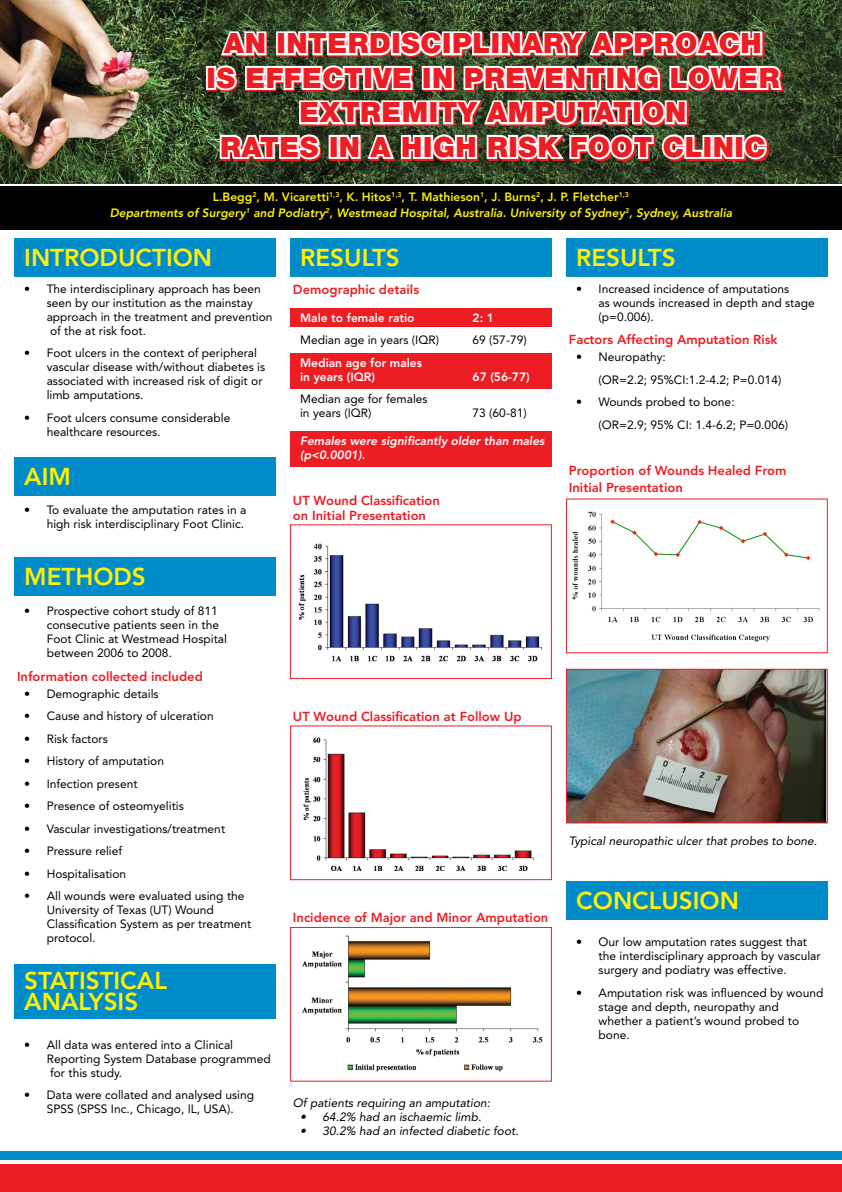
<style>
.page{position:relative;width:842px;height:1192px;background:#fff}
.page>*{position:absolute;margin:0;border:0;box-sizing:border-box;transform-origin:0 0}
.t1{font:900 28px/34.5px "Helvetica Neue";letter-spacing:.02em;color:#ed1d24;text-align:center}
.t2{font:800 24.25px/21px "Avenir";color:#fff200}
.t3{font:800 13px/15px "Avenir";color:#ed1d24}
.t4{font:12px/14px "Avenir";color:#000}
.t5{font:italic 800 12px/15.8px "Avenir";color:#fff200;text-align:center}
.t6{font:italic 12px "Avenir";color:#000}
.t7{font:800 12px/14px "Avenir";color:#fff}
.t8{font:italic 800 12px/14px "Avenir";color:#fff}
.s1{font-style:normal}
</style>
<div class="page">
<div style="left:290px;top:354px;width:262px;height:35px;background:#ed1d24"></div>
<div style="left:290px;top:431px;width:262px;height:36px;background:#ed1d24"></div>
<div style="left:290px;top:309px;width:262px;height:18px;background:#ed1d24"></div>
<img style="left:0;top:0;width:842px;height:184px">
<svg style="left:207px;top:32px;width:577px;height:129px;background:#324526"></svg>
<div style="left:206px;top:66px;width:10px;height:24px;border:4px solid #fff"></div>
<svg style="left:213px;top:29px;width:573px;height:63px"></svg>
<svg style="left:218px;top:98px;width:551px;height:64px"></svg>
<div style="left:0;top:186px;width:842px;height:44px;background:#000"></div>
<div style="left:14px;top:238px;width:262px;height:39px;background:#008cc8"></div>
<div style="left:14px;top:457px;width:262px;height:38px;background:#008cc8"></div>
<div style="left:14px;top:557px;width:262px;height:38px;background:#008cc8"></div>
<div style="left:14px;top:964px;width:262px;height:55px;background:#008cc8"></div>
<div style="left:290px;top:238px;width:262px;height:39px;background:#008cc8"></div>
<div style="left:566px;top:238px;width:262px;height:39px;background:#008cc8"></div>
<div style="left:0;top:1164px;width:842px;height:28px;background:#ed1d24"></div>
<div style="left:0;top:1151px;width:842px;height:9px;background:#008cc8"></div>
<img style="left:302px;top:935px;width:241px;height:137px">
<div style="left:290px;top:927px;width:262px;height:155px;border:1px solid #ed1d24"></div>
<img style="left:572px;top:511px;width:248px;height:131px">
<div style="left:566px;top:499px;width:262px;height:154px;border:1px solid #ed1d24"></div>
<img style="left:568px;top:671px;width:258px;height:150px">
<div style="left:566px;top:669px;width:262px;height:154px;border:1px solid #ed1d24"></div>
<div style="left:566px;top:881px;width:262px;height:38px;background:#008cc8"></div>
<img style="left:298px;top:543px;width:244px;height:119px">
<div style="left:290px;top:524px;width:262px;height:155px;border:1px solid #ed1d24"></div>
<img style="left:303px;top:737px;width:231px;height:134px">
<div style="left:290px;top:725px;width:262px;height:155px;border:1px solid #ed1d24"></div>
<h1 class="t1" style="left:206px;top:26px;width:574px">AN INTERDISCIPLINARY APPROACH<br>IS EFFECTIVE IN PREVENTING LOWER<br>EXTREMITY AMPUTATION<br>RATES IN A HIGH RISK FOOT CLINIC</h1>
<p class="t5" style="left:110px;top:189px;width:624px"><span class="s1">L.Begg</span><sup>2</sup><span class="s1">, M. Vicaretti</span><sup>1,3</sup><span class="s1">, K. Hitos</span><sup>1,3</sup><span class="s1">, T. Mathieson</span><sup>1</sup><span class="s1">, J. Burns</span><sup>2</sup><span class="s1">, J. P. Fletcher</span><sup>1,3<br></sup>Departments of Surgery<sup>1</sup> and Podiatry<sup>2</sup>, Westmead Hospital, Australia. University of Sydney<sup>3</sup>, Sydney, Australia</p>
<h2 class="t2" style="left:24px;top:247px;width:189px">INTRODUCTION</h2>
<h2 class="t2" style="left:300px;top:247px;width:101px">results</h2>
<h2 class="t2" style="left:576px;top:247px;width:101px">results</h2>
<p class="t3" style="left:293px;top:282px;width:128px">Demographic details</p>
<p class="t7" style="left:300px;top:311px;width:116px">Male to female ratio</p>
<p class="t7" style="left:473px;top:311px;width:23px">2: 1</p>
<p class="t4" style="left:300px;top:333px;width:140px">Median age in years (IQR)</p>
<p class="t4" style="left:473px;top:333px;width:56px">69 (57-79)</p>
<p class="t7" style="left:300px;top:356px;width:123px">Median age for males in years (IQR)</p>
<p class="t4" style="left:598px;top:282px;width:218px;text-indent:-22px">• Increased incidence of amputations<br>as wounds increased in depth and stage (p=0.006).</p>
<p class="t3" style="left:569px;top:332px;width:210px">Factors Affecting Amputation Risk</p>
<p class="t4" style="left:598px;top:346px;width:184px;line-height:22.5px;text-indent:-22px">• Neuropathy:<br>(OR=2.2; 95%CI:1.2-4.2; P=0.014)</p>
<p class="t4" style="left:598px;top:391px;width:191px;line-height:22.5px;text-indent:-22px">• Wounds probed to bone:<br>(OR=2.9; 95% CI: 1.4-6.2; P=0.006)</p>
<p class="t3" style="left:569px;top:461px;width:219px;line-height:17.9px">Proportion of Wounds Healed From<br>Initial Presentation</p>
<p class="t4" style="left:47px;top:282px;width:227px;text-indent:-23px">• The interdisciplinary approach has been seen by our institution as the mainstay approach in the treatment and prevention of the at risk foot.</p>
<p class="t4" style="left:47px;top:346px;width:220px;text-indent:-23px">• Foot ulcers in the context of peripheral vascular disease with/without diabetes is associated with increased risk of digit or limb amputations.</p>
<p class="t4" style="left:47px;top:411px;width:185px;text-indent:-23px">• Foot ulcers consume considerable healthcare resources.</p>
<p class="t7" style="left:473px;top:370px;width:59px">67 (56-77)</p>
<p class="t4" style="left:300px;top:392px;width:129px">Median age for females in years (IQR)</p>
<p class="t4" style="left:473px;top:406px;width:56px">73 (60-81)</p>
<p class="t8" style="left:300px;top:434px;width:246px">Females were significantly older than males (p&lt;0.0001).</p>
<p class="t3" style="left:293px;top:493px;width:149px">UT Wound Classification on Initial Presentation</p>
<h2 class="t2" style="left:24px;top:466px;width:32px">aim</h2>
<p class="t4" style="left:24px;top:503px;width:224px;text-align:right">• To evaluate the amputation rates in a high risk interdisciplinary Foot Clinic.</p>
<h2 class="t2" style="left:24px;top:566px;width:56px">method</h2>
<h2 class="t2" style="left:132px;top:566px;width:15px">s</h2>
<p class="t4" style="left:47px;top:604px;width:182px;text-indent:-23px">• Prospective cohort study of 811 consecutive patients seen in the<br>Foot Clinic at Westmead Hospital between 2006 to 2008.</p>
<p class="t3" style="left:17px;top:669px;width:187px">Information collected included</p>
<p class="t4" style="left:24px;top:687px;width:136px">• Demographic details</p>
<p class="t4" style="left:24px;top:709px;width:191px">• Cause and history of ulceration</p>
<p class="t4" style="left:24px;top:732px;width:85px">• Risk factors</p>
<p class="t4" style="left:24px;top:754px;width:141px">• History of amputation</p>
<p class="t4" style="left:24px;top:777px;width:115px">• Infection present</p>
<p class="t4" style="left:24px;top:799px;width:161px">• Presence of osteomyelitis</p>
<p class="t4" style="left:24px;top:822px;width:203px">• Vascular investigations/treatment</p>
<p class="t4" style="left:24px;top:844px;width:100px">• Pressure relief</p>
<p class="t4" style="left:24px;top:867px;width:104px">• Hospitalisation</p>
<p class="t4" style="left:47px;top:889px;width:206px;text-indent:-23px">• All wounds were evaluated using the<br>University of Texas (UT) Wound<br>Classification System as per treatment protocol.</p>
<h2 class="t2" style="left:24px;top:970px;width:138px">stati stical analysis</h2>
<p class="t4" style="left:47px;top:1038px;width:226px;text-indent:-23px">• All data was entered into a Clinical<br>Reporting System Database programmed for this study.</p>
<p class="t4" style="left:24px;top:1088px;width:231px;text-align:center">• Data were collated and analysed using<br>SPSS (SPSS Inc., Chicago, IL, USA).</p>
<p class="t3" style="left:293px;top:709px;width:230px">UT Wound Classification at Follow Up</p>
<p class="t3" style="left:293px;top:910px;width:257px">Incidence of Major and Minor Amputation</p>
<p class="t6" style="left:569px;top:834px;width:250px">Typical neuropathic ulcer that probes to bone.</p>
<h2 class="t2" style="left:576px;top:890px;width:18px">conclu</h2>
<h2 class="t2" style="left:679px;top:890px;width:30px">sion</h2>
<p class="t4" style="left:598px;top:935px;width:224px;text-indent:-22px">• Our low amputation rates suggest that the interdisciplinary approach by vascular surgery and podiatry was effective.</p>
<p class="t4" style="left:598px;top:986px;width:226px;text-indent:-22px">• Amputation risk was influenced by wound stage and depth, neuropathy and whether a patient’s wound probed to bone.</p>
<p class="t6" style="left:293px;top:1095px;width:199px">Of patients requiring an amputation:</p>
<p class="t6" style="left:300px;top:1109px;width:183px">• 64.2% had an ischaemic limb.</p>
<p class="t6" style="left:300px;top:1123px;width:220px">• 30.2% had an infected diabetic foot.</p>
</div>
